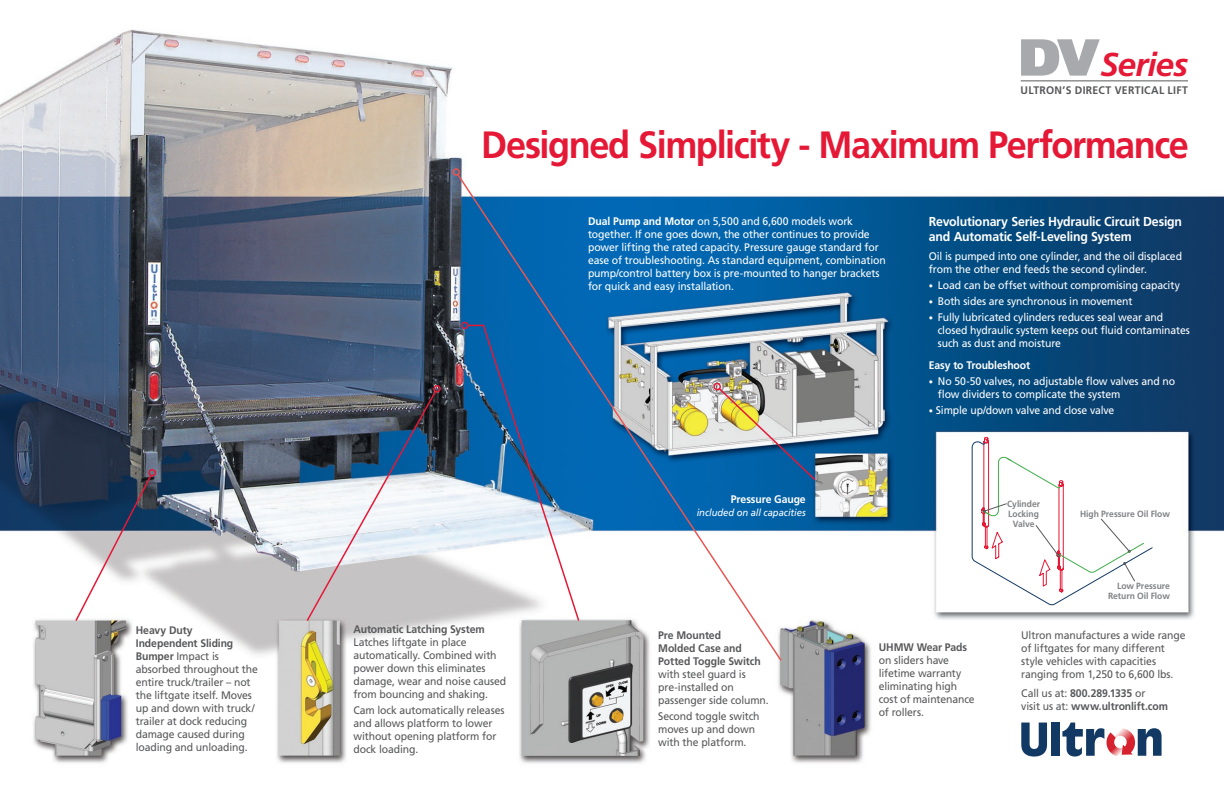
<style>
.page{position:relative;width:1224px;height:792px;background:#fff}
.page>*{position:absolute;margin:0;border:0;box-sizing:border-box;transform-origin:0 0}
.t1{font:700 38px "Frutiger";letter-spacing:-.04em;color:#e51836;scale:.95 1}
.t2{font:italic 700 33px "Frutiger";letter-spacing:-.025em;color:#e51836}
.t3{font:700 13px/15px "Frutiger";letter-spacing:-.015em;color:#fff;scale:.95 1}
.t4{font:11px/13px "Frutiger";letter-spacing:-.01em;color:#57585a;scale:.95 1}
.t5{font:11px/13px "Frutiger";letter-spacing:-.01em;color:#fff;scale:.95 1}
.t6{font:700 11px/13px "Frutiger";letter-spacing:-.005em;color:#57585a;scale:.95 1}
.t7{font:700 11px "Frutiger";letter-spacing:-.01em;color:#fff;scale:.95 1}
.t8{font:700 11px "Frutiger";letter-spacing:.02em;color:#57585a;scale:.95 1}
.t9{font:700 11px "Frutiger";letter-spacing:-.01em;color:#57585a;scale:.95 1}
.t10{font:italic 10px "Frutiger";letter-spacing:-.01em;color:#fff;scale:.95 1}
.t11{font:700 9px/10px "Frutiger";letter-spacing:-.005em;color:#808285;text-align:right;scale:.95 1}
.s1{font-weight:700}
.s2{font-weight:900;font-style:normal;font-size:52px;color:#a8a9ad}
.s3{font-size:9px}
.s4{font-weight:400}
</style>
<div class="page">
<img style="left:0;top:29px;width:1224px;height:735px">
<hr style="left:1021px;top:80px;width:167px;height:1px;background:#57585a">
<svg style="left:1021px;top:723px;width:26px;height:34px"></svg>
<div style="left:1051px;top:723px;width:9px;height:33px;background:#123963"></div>
<svg style="left:1062px;top:723px;width:100px;height:34px"></svg>
<svg style="left:783px;top:387px;width:34px;height:95px;background:#728fa8"></svg>
<svg style="left:74px;top:473px;width:79px;height:150px"></svg>
<div style="left:149px;top:469px;width:7px;height:7px;border:2px solid #e51836;border-radius:50%"></div>
<svg style="left:305px;top:389px;width:133px;height:234px"></svg>
<div style="left:433px;top:385px;width:8px;height:8px;border:2px solid #e51836;border-radius:50%"></div>
<svg style="left:456px;top:172px;width:327px;height:490px"></svg>
<div style="left:452px;top:168px;width:8px;height:8px;border:2px solid #e95652;border-radius:50%"></div>
<svg style="left:971px;top:437px;width:183px;height:169px"></svg>
<p class="t4" style="left:136px;top:623px;width:130px"><span class="s1">Heavy Duty<br>Independent Sliding<br>Bumper</span> Impact is absorbed throughout the entire truck/trailer – not the liftgate itself. Moves up and down with truck/ trailer at dock reducing damage caused during loading and unloading.</p>
<p class="t2" style="left:1018px;top:45px;width:171px"><span class="s2">DV</span>Series</p>
<p class="t8" style="left:1021px;top:83px;width:178px">Ultron’s Direct Vertical Lift</p>
<p class="t1" style="left:481px;top:123px;width:746px">Designed Simplicity - Maximum Performance</p>
<p class="t9" style="left:353px;top:622px;width:140px">Automatic Latching System</p>
<p class="t4" style="left:353px;top:635px;width:162px">Latches liftgate in place automatically. Combined with power down this eliminates damage, wear and noise caused from bouncing and shaking.</p>
<p class="t4" style="left:353px;top:703px;width:161px">Cam lock automatically releases and allows platform to lower without opening platform for dock loading.</p>
<p class="t5" style="left:588px;top:214px;width:315px"><span class="s1">Dual Pump and Motor</span> on 5,500 and 6,600 models work together. If one goes down, the other continues to provide power lifting the rated capacity. Pressure gauge standard for ease of troubleshooting. As standard equipment, combination pump/control battery box is pre-mounted to hanger brackets for quick and easy installation.</p>
<p class="t7" style="left:731px;top:493px;width:80px">Pressure Gauge</p>
<p class="t10" style="left:697px;top:507px;width:116px">included on all capacities</p>
<p class="t3" style="left:929px;top:214px;width:268px">Revolutionary Series Hydraulic Circuit Design and Automatic Self-Leveling System</p>
<p class="t5" style="left:929px;top:250px;width:268px">Oil is pumped into one cylinder, and the oil displaced from the other end feeds the second cylinder.</p>
<p class="t5" style="left:929px;top:279px;width:266px"><span class="s3">•</span> Load can be offset without compromising capacity</p>
<p class="t5" style="left:929px;top:295px;width:216px"><span class="s3">•</span> Both sides are synchronous in movement</p>
<p class="t5" style="left:938px;top:311px;width:267px;text-indent:-9px"><span class="s3">•</span> Fully lubricated cylinders reduces seal wear and closed hydraulic system keeps out fluid contaminates such as dust and moisture</p>
<p class="t7" style="left:929px;top:359px;width:108px">Easy to Troubleshoot</p>
<p class="t5" style="left:938px;top:375px;width:251px;text-indent:-9px"><span class="s3">•</span> No 50-50 valves, no adjustable flow valves and no flow dividers to complicate the system</p>
<p class="t5" style="left:929px;top:404px;width:197px"><span class="s3">•</span> Simple up/down valve and close valve</p>
<p class="t11" style="left:1007px;top:499px;width:36px;text-align:left">Cylinder<br>Locking</p>
<p class="t11" style="left:1013px;top:519px;width:24px">Valve</p>
<p class="t11" style="left:1080px;top:509px;width:96px">High Pressure Oil Flow</p>
<p class="t11" style="left:1108px;top:580px;width:67px">Low Pressure<br>Return Oil Flow</p>
<p class="t4" style="left:658px;top:629px;width:118px"><span class="s1">Pre Mounted<br>Molded Case and<br>Potted Toggle Switch </span>with steel guard is pre-installed on passenger side column.</p>
<p class="t4" style="left:658px;top:710px;width:108px">Second toggle switch moves up and down with the platform.</p>
<p class="t4" style="left:879px;top:640px;width:103px"><span class="s1">UHMW Wear Pads </span>on sliders have lifetime warranty eliminating high cost of maintenance of rollers.</p>
<p class="t4" style="left:1021px;top:628px;width:174px">Ultron manufactures a wide range of liftgates for many different style vehicles with capacities ranging from 1,250 to 6,600 lbs.</p>
<p class="t6" style="left:1021px;top:686px;width:156px"><span class="s4">Call us at:</span> 800.289.1335 <span class="s4">or<br>visit us at:</span> www.ultronlift.com</p>
</div>
